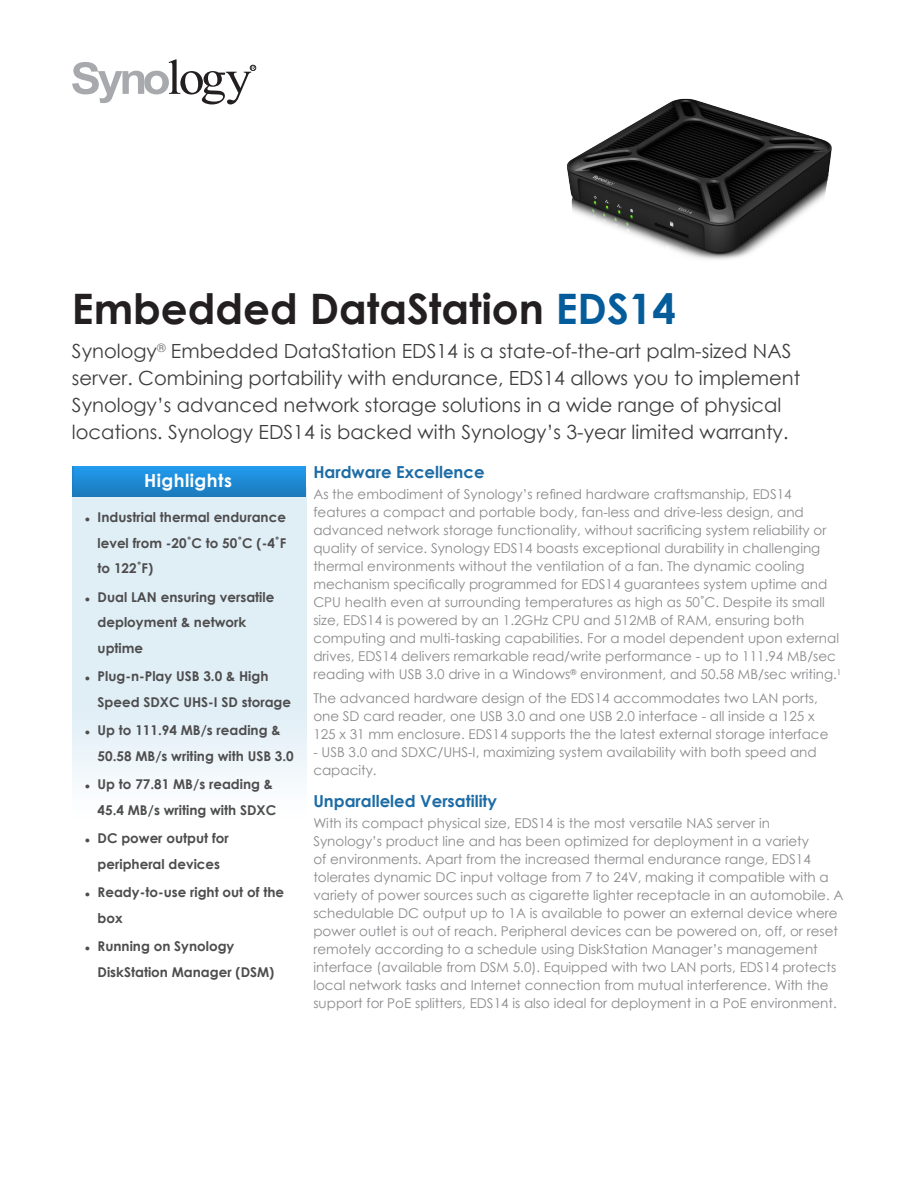
<style>
.page{position:relative;width:918px;height:1188px;background:#fff}
.page>*{position:absolute;margin:0;border:0;box-sizing:border-box;transform-origin:0 0}
.ChapterTitle{font:700 42px "Century Gothic";color:#231f20}
.ChapterTitleDesc{font:19.5px/27px "Century Gothic";color:#3e3e3f}
.ChapterTitleHighligh{font:700 18px "Century Gothic";letter-spacing:.025em;color:#fff}
.BodyHeading{font:700 16.5px "Century Gothic";color:#1d6ca5}
.BodyContent{font:13.5px/18px "Century Gothic";color:#8a8a8d}
.ChapterTitleBullet{font:700 13.5px/25.5px "Century Gothic";color:#4e4d4e}
.s1{color:#045c9b}
.s2{font-family:"Arial";font-size:9px}
</style>
<div class="page">
<img style="left:72px;top:496px;width:234px;height:284px">
<img style="left:72px;top:466px;width:234px;height:30px">
<svg style="left:72px;top:59px;width:184px;height:45px"></svg>
<img style="left:567px;top:98px;width:265px;height:162px">
<p class="ChapterTitle" style="left:72px;top:277px;width:605px">Embedded DataStation <span class="s1">EDS14</span></p>
<p class="ChapterTitleDesc" style="left:72px;top:337px;width:730px">Synology<sup>®</sup> Embedded DataStation EDS14 is a state-of-the-art palm-sized NAS server. Combining portability with endurance, EDS14 allows you to implement Synology’s advanced network storage solutions in a wide range of physical locations. Synology EDS14 is backed with Synology’s 3-year limited warranty.</p>
<p class="ChapterTitleHighligh" style="left:144px;top:466px;width:89px">Highlights</p>
<p class="ChapterTitleBullet" style="left:98px;top:504px;width:190px;text-align:justify;text-indent:-13px"><span class="s2">●</span> Industrial thermal endurance level from -20˚C to 50˚C (-4˚F to 122˚F)</p>
<p class="ChapterTitleBullet" style="left:98px;top:583px;width:178px;text-indent:-13px"><span class="s2">●</span> Dual LAN ensuring versatile deployment &amp; network uptime</p>
<p class="ChapterTitleBullet" style="left:98px;top:663px;width:195px;text-indent:-13px"><span class="s2">●</span> Plug-n-Play USB 3.0 &amp; High<br>Speed SDXC UHS-I SD storage</p>
<p class="ChapterTitleBullet" style="left:98px;top:717px;width:198px;text-indent:-13px"><span class="s2">●</span> Up to 111.94 MB/s reading &amp;<br>50.58 MB/s writing with USB 3.0</p>
<p class="ChapterTitleBullet" style="left:85px;top:771px;width:193px;text-align:right"><span class="s2">●</span> Up to 77.81 MB/s reading &amp;<br>45.4 MB/s writing with SDXC</p>
<p class="ChapterTitleBullet" style="left:85px;top:825px;width:145px;text-align:center"><span class="s2">●</span> DC power output for peripheral devices</p>
<p class="ChapterTitleBullet" style="left:98px;top:879px;width:188px;text-indent:-13px"><span class="s2">●</span> Ready-to-use right out of the box</p>
<p class="ChapterTitleBullet" style="left:98px;top:933px;width:178px;text-indent:-13px"><span class="s2">●</span> Running on Synology<br>DiskStation Manager (DSM)</p>
<p class="BodyHeading" style="left:313px;top:460px;width:173px">Hardware Excellence</p>
<p class="BodyContent" style="left:313px;top:485px;width:529px">As the embodiment of Synology’s refined hardware craftsmanship, EDS14 features a compact and portable body, fan-less and drive-less design, and advanced network storage functionality, without sacrificing system reliability or quality of service. Synology EDS14 boasts exceptional durability in challenging thermal environments without the ventilation of a fan. The dynamic cooling mechanism specifically programmed for EDS14 guarantees system uptime and CPU health even at surrounding temperatures as high as 50˚C. Despite its small size, EDS14 is powered by an 1.2GHz CPU and 512MB of RAM, ensuring both computing and multi-tasking capabilities. For a model dependent upon external drives, EDS14 delivers remarkable read/write performance - up to 111.94 MB/sec reading with USB 3.0 drive in a Windows<sup>®</sup> environment, and 50.58 MB/sec writing.<sup>1</sup></p>
<p class="BodyContent" style="left:313px;top:689px;width:517px">The advanced hardware design of the EDS14 accommodates two LAN ports, one SD card reader, one USB 3.0 and one USB 2.0 interface - all inside a 125 x<br>125 x 31 mm enclosure. EDS14 supports the the latest external storage interface</p>
<p class="BodyContent" style="left:313px;top:743px;width:505px">- USB 3.0 and SDXC/UHS-I, maximizing system availability with both speed and capacity.</p>
<p class="BodyHeading" style="left:313px;top:788px;width:185px">Unparalleled Versatility</p>
<p class="BodyContent" style="left:313px;top:814px;width:532px">With its compact physical size, EDS14 is the most versatile NAS server in<br>Synology’s product line and has been optimized for deployment in a variety<br>of environments. Apart from the increased thermal endurance range, EDS14 tolerates dynamic DC input voltage from 7 to 24V, making it compatible with a variety of power sources such as cigarette lighter receptacle in an automobile. A schedulable DC output up to 1A is available to power an external device where power outlet is out of reach. Peripheral devices can be powered on, off, or reset remotely according to a schedule using DiskStation Manager’s management interface (available from DSM 5.0). Equipped with two LAN ports, EDS14 protects local network tasks and Internet connection from mutual interference. With the support for PoE splitters, EDS14 is also ideal for deployment in a PoE environment.</p>
</div>
